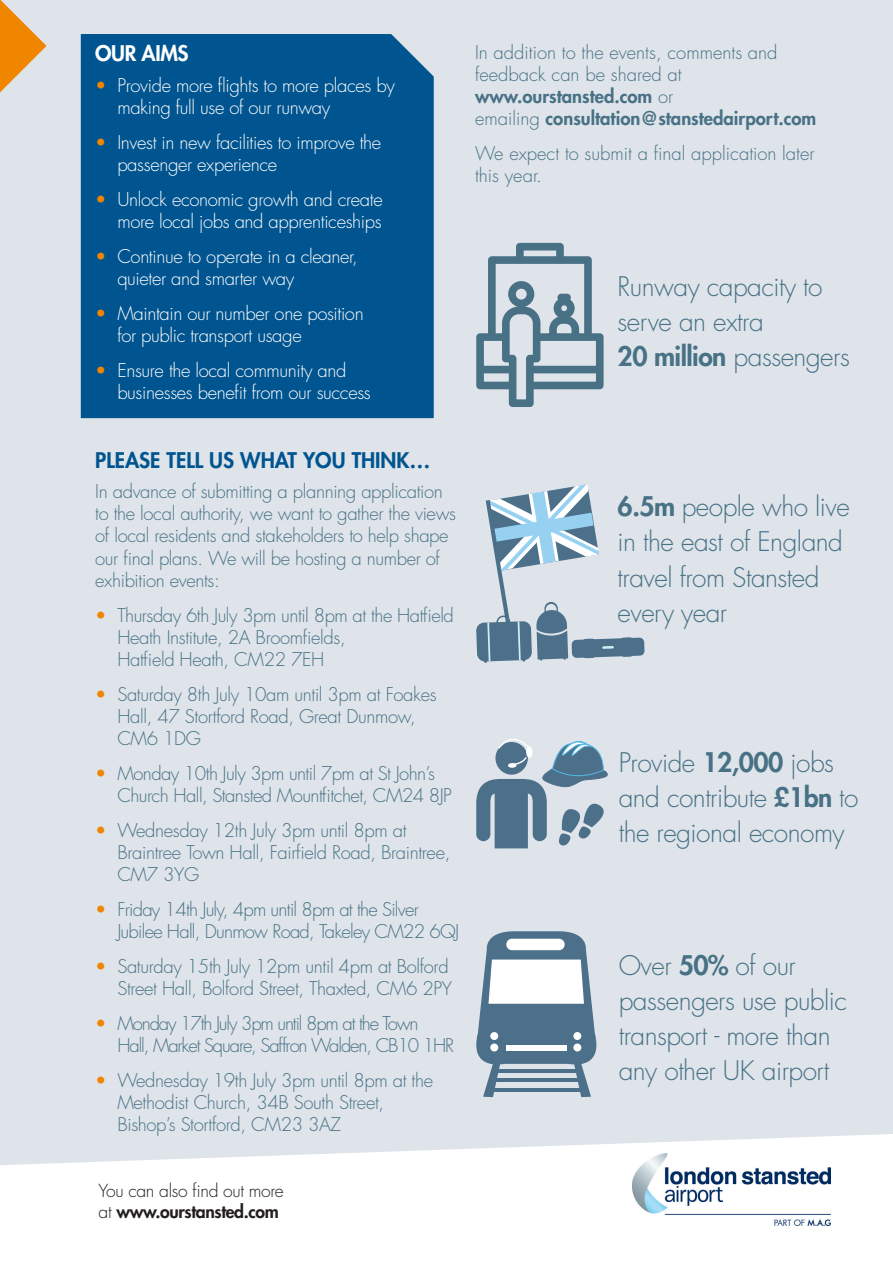
<style>
.page{position:relative;width:893px;height:1263px;background:#fff}
.page>*{position:absolute;margin:0;border:0;box-sizing:border-box;transform-origin:0 0}
.t1{font:300 26.25px/35.1px "Futura";letter-spacing:-.02em;color:#487186}
.t2{font:800 21px "Futura";color:#00548f}
.t3{font:800 21px "Futura";letter-spacing:-.02em;color:#fff}
.t4{font:300 18.45px/22px "Futura";letter-spacing:-.02em;color:#487186}
.t5{font:300 18.45px/22px "Futura";letter-spacing:-.02em;color:#fff}
.t6{font:300 18.45px/22px "Futura";color:#487186}
.t7{font:300 18.45px/22px "Futura";letter-spacing:-.04em;color:#487186}
.t8{font:300 18.45px/22px "Futura";letter-spacing:-.06em;color:#487186}
.t9{font:300 17.55px/21px "Futura";letter-spacing:-.02em;color:#231f20}
.s1{color:#f08500}
.s2{font-weight:800}
</style>
<div class="page">
<div style="left:0;top:0;width:893px;height:1231px;background:#dee4e9"></div>
<svg style="left:0;top:0;width:47px;height:92px"></svg>
<svg style="left:0;top:1134px;width:893px;height:97px;fill:#fff"></svg>
<img style="left:632px;top:1154px;width:199px;height:72px">
<div style="left:81px;top:34px;width:353px;height:384px;background:#00548f"></div>
<svg style="left:476px;top:931px;width:121px;height:166px"></svg>
<div style="left:506px;top:939px;width:59px;height:11px;background:#fff;border-radius:6px"></div>
<div style="left:490px;top:1043px;width:8px;height:8px;background:#fff;border-radius:50%"></div>
<div style="left:490px;top:1032px;width:8px;height:8px;background:#fff;border-radius:50%"></div>
<div style="left:573px;top:1043px;width:8px;height:8px;background:#fff;border-radius:50%"></div>
<div style="left:573px;top:1032px;width:8px;height:8px;background:#fff;border-radius:50%"></div>
<div style="left:506px;top:1046px;width:61px;height:5px;background:#fff"></div>
<hr style="left:493px;top:1069px;width:84px;height:4px;background:#4d708a">
<hr style="left:493px;top:1078px;width:88px;height:4px;background:#4d708a">
<hr style="left:493px;top:1088px;width:92px;height:3px;background:#4d708a">
<svg style="left:476px;top:739px;width:132px;height:109px"></svg>
<svg style="left:476px;top:243px;width:128px;height:164px"></svg>
<svg style="left:476px;top:484px;width:169px;height:179px"></svg>
<p class="t3" style="left:95px;top:40px;width:95px">OUR AIMS</p>
<p class="t5" style="left:117px;top:74px;width:279px;text-indent:-22px"><span class="s1">•</span> Provide more flights to more places by making full use of our runway</p>
<p class="t5" style="left:117px;top:131px;width:265px;text-indent:-22px"><span class="s1">•</span> Invest in new facilities to improve the passenger experience</p>
<p class="t5" style="left:95px;top:188px;width:289px;text-align:right"><span class="s1">•</span> Unlock economic growth and create more local jobs and apprenticeships</p>
<p class="t5" style="left:117px;top:245px;width:242px;text-indent:-22px"><span class="s1">•</span> Continue to operate in a cleaner, quieter and smarter way</p>
<p class="t5" style="left:117px;top:302px;width:248px;text-indent:-22px"><span class="s1">•</span> Maintain our number one position for public transport usage</p>
<p class="t5" style="left:117px;top:359px;width:255px;text-indent:-22px"><span class="s1">•</span> Ensure the local community and businesses benefit from our success</p>
<p class="t6" style="left:475px;top:41px;width:343px">In addition to the events, comments and feedback can be shared at <span class="s2">www.ourstansted.com</span> or<br>emailing <span class="s2">consultation@stanstedairport.com</span></p>
<p class="t6" style="left:475px;top:142px;width:341px">We expect to submit a final application later this year.</p>
<p class="t1" style="left:618px;top:269px;width:234px">Runway capacity to serve an extra<br><span class="s2">20 million</span> passengers</p>
<p class="t2" style="left:95px;top:446px;width:337px">PLEASE TELL US WHAT YOU THINK…</p>
<p class="t4" style="left:95px;top:481px;width:362px">In advance of submitting a planning application to the local authority, we want to gather the views of local residents and stakeholders to help shape our final plans. We will be hosting a number of exhibition events:</p>
<p class="t4" style="left:117px;top:604px;width:338px;text-indent:-22px"><span class="s1">•</span> Thursday 6th July 3pm until 8pm at the Hatfield<br>Heath Institute, 2A Broomfields,<br>Hatfield Heath, CM22 7EH</p>
<p class="t4" style="left:117px;top:683px;width:321px;text-indent:-22px"><span class="s1">•</span> Saturday 8th July 10am until 3pm at Foakes<br>Hall, 47 Stortford Road, Great Dunmow,<br>CM6 1DG</p>
<p class="t4" style="left:117px;top:762px;width:336px;text-indent:-22px"><span class="s1">•</span> Monday 10th July 3pm until 7pm at St John’s<br>Church Hall, Stansted Mountfitchet, CM24 8JP</p>
<p class="t4" style="left:117px;top:819px;width:335px;text-indent:-22px"><span class="s1">•</span> Wednesday 12th July 3pm until 8pm at<br>Braintree Town Hall, Fairfield Road, Braintree,<br>CM7 3YG</p>
<p class="t7" style="left:117px;top:898px;width:343px;text-indent:-22px"><span class="s1">•</span> Friday 14th July, 4pm until 8pm at the Silver<br>Jubilee Hall, Dunmow Road, Takeley CM22 6QJ</p>
<p class="t4" style="left:95px;top:955px;width:358px;text-align:right"><span class="s1">•</span> Saturday 15th July 12pm until 4pm at Bolford<br>Street Hall, Bolford Street, Thaxted, CM6 2PY</p>
<p class="t8" style="left:117px;top:1012px;width:338px;text-indent:-22px"><span class="s1">•</span> Monday 17th July 3pm until 8pm at the Town<br>Hall, Market Square, Saffron Walden, CB10 1HR</p>
<p class="t4" style="left:117px;top:1069px;width:317px;text-indent:-22px"><span class="s1">•</span> Wednesday 19th July 3pm until 8pm at the<br>Methodist Church, 34B South Street,<br>Bishop’s Stortford, CM23 3AZ</p>
<p class="t9" style="left:99px;top:1180px;width:187px">You can also find out more at <span class="s2">www.ourstansted.com</span></p>
<p class="t1" style="left:618px;top:490px;width:234px"><span class="s2">6.5m</span> people who live in the east of England travel from Stansted every year</p>
<p class="t1" style="left:619px;top:745px;width:241px">Provide <span class="s2">12,000</span> jobs and contribute <span class="s2">£1bn</span> to the regional economy</p>
<p class="t1" style="left:619px;top:948px;width:230px">Over <span class="s2">50%</span> of our passengers use public transport - more than any other UK airport</p>
</div>
